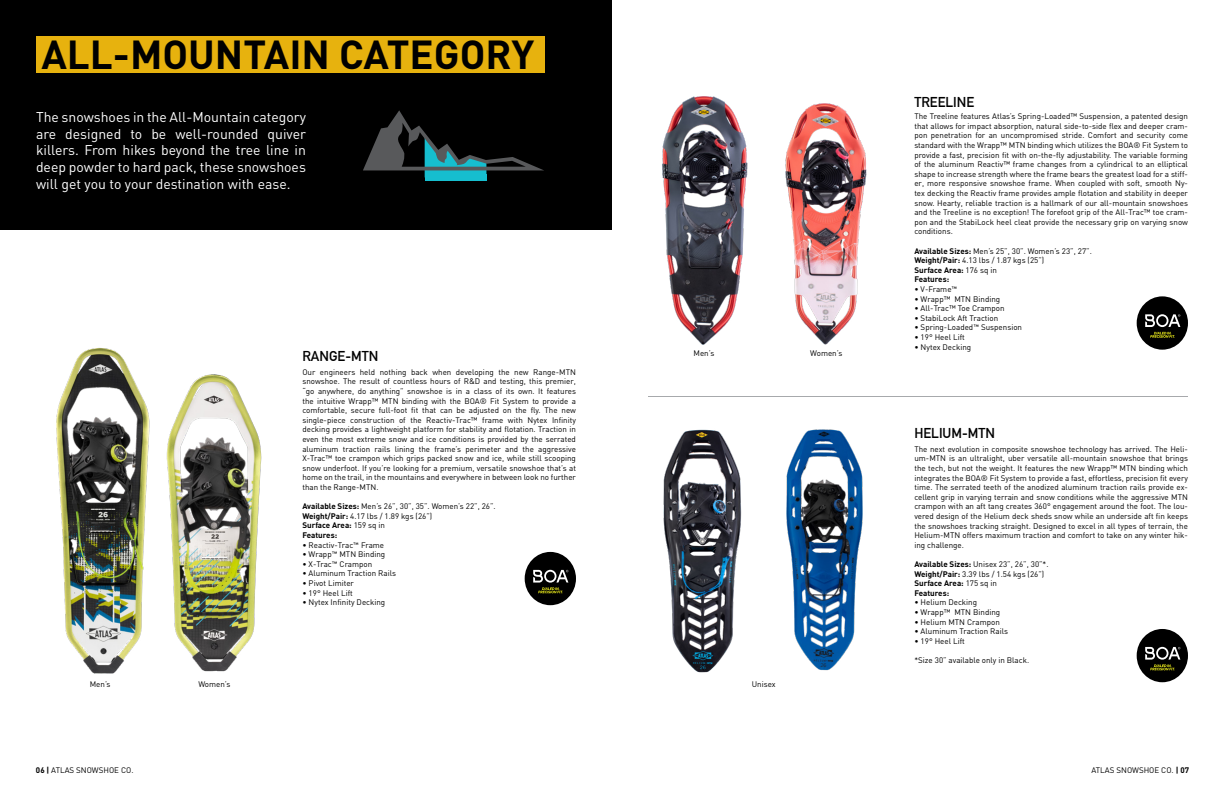
<style>
.page{position:relative;width:1224px;height:792px;background:#fff}
.page>*{position:absolute;margin:0;border:0;box-sizing:border-box;transform-origin:0 0}
.t1{font:700 40px "DIN";color:#000}
.t2{font:14px/16.8px "DIN";color:#fff;text-align:justify}
.t3{font:700 14px "DIN Alternate";color:#000}
.t4{font:8px/9.6px "DIN";color:#000;text-align:justify}
.t5{font:700 8px/9.6px "DIN";color:#000}
.s1{font-weight:700}
.s2{font-family:"Brandon Grotesque"}
.s3{font-weight:400}
</style>
<div class="page">
<div style="left:525px;top:552px;width:51px;height:53px;background:#000;border-radius:50%"></div>
<svg style="left:533px;top:570px;width:35px;height:24px"></svg>
<img style="left:56px;top:348px;width:94px;height:325px">
<img style="left:166px;top:374px;width:96px;height:298px">
<div style="left:0;top:0;width:612px;height:230px;background:#000"></div>
<div style="left:36px;top:36px;width:508px;height:37px;background:#e7b20e"></div>
<img style="left:786px;top:429px;width:77px;height:242px">
<img style="left:663px;top:429px;width:79px;height:243px">
<img style="left:785px;top:103px;width:82px;height:241px">
<img style="left:662px;top:96px;width:86px;height:248px">
<hr style="left:648px;top:396px;width:540px;height:1px;background:#a7a9ac">
<div style="left:1137px;top:629px;width:51px;height:53px;background:#000;border-radius:50%"></div>
<svg style="left:1145px;top:647px;width:35px;height:24px"></svg>
<div style="left:1137px;top:296px;width:51px;height:54px;background:#000;border-radius:50%"></div>
<svg style="left:1145px;top:314px;width:35px;height:24px"></svg>
<svg style="left:363px;top:110px;width:181px;height:67px"></svg>
<div style="left:425px;top:175px;width:61px;height:6px;background:#16becf"></div>
<h1 class="t1" style="left:41px;top:29px;width:495px">ALL-MOUNTAIN CATEGORY</h1>
<h2 class="t2" style="left:36px;top:108px;width:271px">The snowshoes in the All-Mountain category are designed to be well-rounded quiver killers. From hikes beyond the tree line in deep powder to hard pack, these snowshoes will get you to your destination with ease.</h2>
<h2 class="t3" style="left:302px;top:345px;width:77px">RANGE-MTN</h2>
<p class="t4" style="left:90px;top:680px;width:22px">Men’s</p>
<p class="t4" style="left:198px;top:680px;width:34px">Women’s</p>
<p class="t4" style="left:36px;top:766px;width:99px"><span class="s1">06 |</span> ATLAS SNOWSHOE CO.</p>
<p class="t4" style="left:302px;top:367px;width:275px">Our engineers held nothing back when developing the new Range-MTN snowshoe. The result of countless hours of R&amp;D and testing, this premier, “go anywhere, do anything” snowshoe is in a class of its own. It features the intuitive Wrapp™ MTN binding with the BOA® Fit System to provide a comfortable, secure full-foot fit that can be adjusted on the fly. The new single-piece construction of the Reactiv-Trac™ frame with Nytex Infinity decking provides a lightweight platform for stability and flotation. Traction in even the most extreme snow and ice conditions is provided by the serrated aluminum traction rails lining the frame’s perimeter and the aggressive X-Trac™ toe crampon which grips packed snow and ice, while still scooping snow underfoot. If you’re looking for a premium, versatile snowshoe that’s at home on the trail, in the mountains and everywhere in between look no further than the Range-MTN.</p>
<p class="t4" style="left:302px;top:501px;width:195px;text-align:left"><span class="s1">Available Sizes:</span> Men’s 26”, 30”, 35”. Women’s 22”, 26”.<br><span class="s1">Weight/Pair:</span> 4.17 lbs / 1.89 kgs (26”)<br><span class="s1">Surface Area:</span> 159 sq in<br><span class="s1">Features:</span></p>
<p class="t4" style="left:302px;top:540px;width:83px">• Reactiv-Trac<span class="s2">™</span> Frame</p>
<p class="t4" style="left:302px;top:549px;width:84px">• Wrapp<span class="s2">™</span> MTN Binding</p>
<p class="t4" style="left:302px;top:559px;width:71px">• X-Trac<span class="s2">™</span> Crampon</p>
<p class="t4" style="left:302px;top:569px;width:95px">• Aluminum Traction Rails</p>
<p class="t4" style="left:302px;top:578px;width:53px">• Pivot Limiter</p>
<p class="t4" style="left:302px;top:588px;width:52px">• 19° Heel Lift</p>
<p class="t4" style="left:302px;top:597px;width:84px">• Nytex Infinity Decking</p>
<p class="t4" style="left:694px;top:348px;width:22px">Men’s</p>
<p class="t4" style="left:810px;top:348px;width:34px">Women’s</p>
<p class="t4" style="left:752px;top:680px;width:25px">Unisex</p>
<h2 class="t3" style="left:914px;top:91px;width:61px">TREELINE</h2>
<p class="t4" style="left:914px;top:111px;width:275px">The Treeline features Atlas’s Spring-Loaded™ Suspension, a patented design that allows for impact absorption, natural side-to-side flex and deeper cram&shy;pon penetration for an uncompromised stride. Comfort and security come standard with the Wrapp™ MTN binding which utilizes the BOA® Fit System to provide a fast, precision fit with on-the-fly adjustability. The variable forming of the aluminum Reactiv™ frame changes from a cylindrical to an elliptical shape to increase strength where the frame bears the greatest load for a stiff&shy;er, more responsive snowshoe frame. When coupled with soft, smooth Ny&shy;tex decking the Reactiv frame provides ample flotation and stability in deeper snow. Hearty, reliable traction is a hallmark of our all-mountain snowshoes and the Treeline is no exception! The forefoot grip of the All-Trac™ toe cram&shy;pon and the StabiLock heel cleat provide the necessary grip on varying snow conditions.</p>
<p class="t4" style="left:914px;top:246px;width:179px;text-align:left"><span class="s1">Available Sizes:</span> Men’s 25”, 30”. Women’s 23”, 27”.<br><span class="s1">Weight/Pair:</span> 4.13 lbs / 1.87 kgs (25”)<br><span class="s1">Surface Area:</span> 176 sq in<br><span class="s1">Features:</span></p>
<p class="t4" style="left:914px;top:284px;width:44px">• V-Frame<span class="s2">™</span></p>
<p class="t4" style="left:914px;top:294px;width:87px">• Wrapp™ MTN Binding</p>
<p class="t4" style="left:914px;top:303px;width:92px">• All-Trac™ Toe Crampon</p>
<p class="t4" style="left:914px;top:313px;width:85px">• StabiLock Aft Traction</p>
<p class="t4" style="left:914px;top:323px;width:109px">• Spring-Loaded<span class="s2">™</span> Suspension</p>
<p class="t4" style="left:914px;top:332px;width:52px">• 19° Heel Lift</p>
<p class="t4" style="left:914px;top:342px;width:58px">• Nytex Decking</p>
<h2 class="t3" style="left:914px;top:422px;width:82px">HELIUM-MTN</h2>
<p class="t4" style="left:914px;top:444px;width:275px">The next evolution in composite snowshoe technology has arrived. The Heli&shy;um-MTN is an ultralight, uber versatile all-mountain snowshoe that brings the tech, but not the weight. It features the new Wrapp™ MTN binding which integrates the BOA® Fit System to provide a fast, effortless, precision fit every time. The serrated teeth of the anodized aluminum traction rails provide ex&shy;cellent grip in varying terrain and snow conditions while the aggressive MTN crampon with an aft tang creates 360° engagement around the foot. The lou&shy;vered design of the Helium deck sheds snow while an underside aft fin keeps the snowshoes tracking straight. Designed to excel in all types of terrain, the Helium-MTN offers maximum traction and comfort to take on any winter hik&shy;ing challenge.</p>
<p class="t5" style="left:914px;top:559px;width:136px">Available Sizes: <span class="s3">Unisex 23”, 26”, 30”*.<br></span>Weight/Pair: <span class="s3">3.39 lbs / 1.54 kgs (26”)<br></span>Surface Area: <span class="s3">175 sq in<br></span>Features:</p>
<p class="t4" style="left:914px;top:598px;width:64px">• Helium Decking</p>
<p class="t4" style="left:914px;top:607px;width:87px">• Wrapp™ MTN Binding</p>
<p class="t4" style="left:914px;top:617px;width:87px">• Helium MTN Crampon</p>
<p class="t4" style="left:914px;top:626px;width:95px">• Aluminum Traction Rails</p>
<p class="t4" style="left:914px;top:636px;width:52px">• 19° Heel Lift</p>
<p class="t4" style="left:914px;top:655px;width:116px">*Size 30” available only in Black.</p>
<p class="t4" style="left:1092px;top:766px;width:99px">ATLAS SNOWSHOE CO. <span class="s1">| 07</span></p>
</div>
